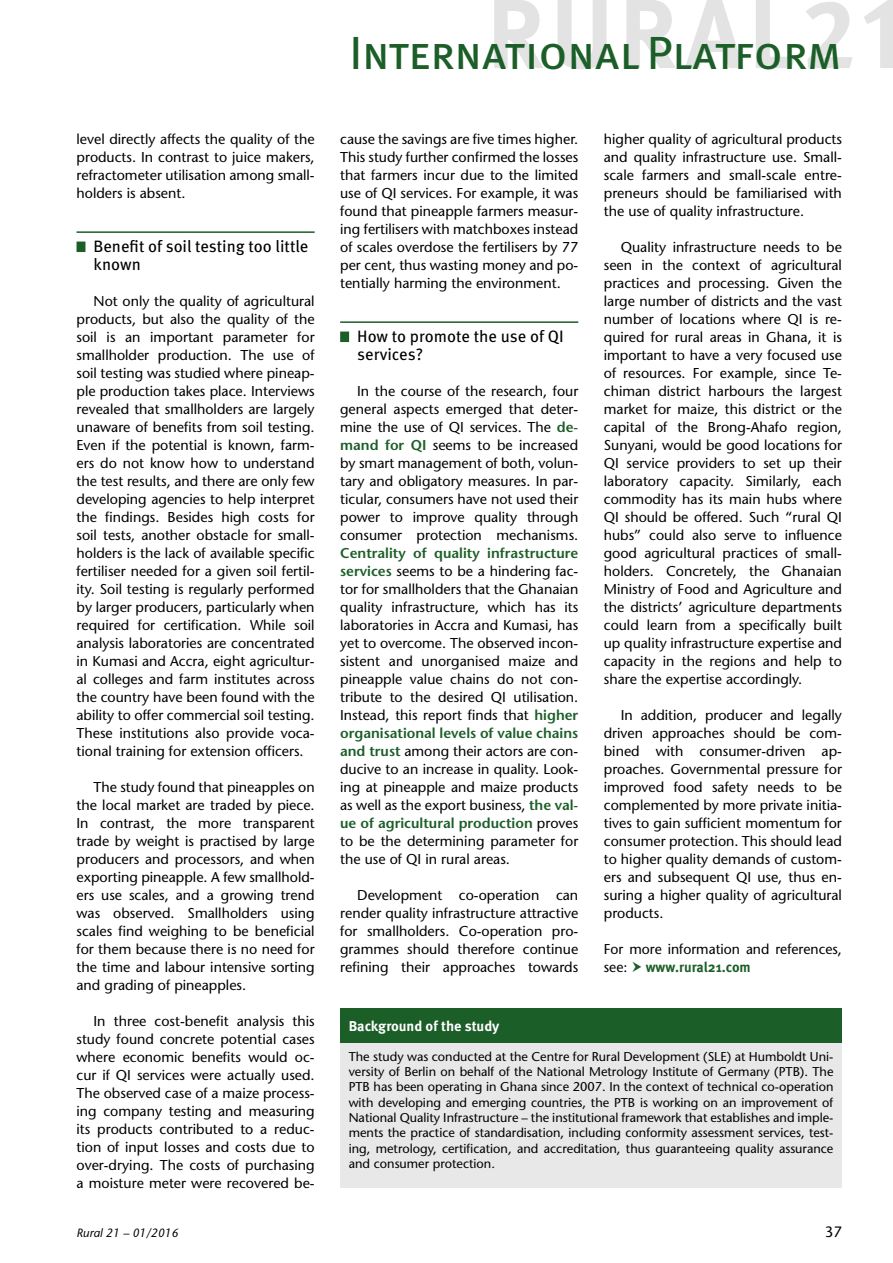
<style>
.page{position:relative;width:893px;height:1263px;background:#fff}
.page>*{position:absolute;margin:0;border:0;box-sizing:border-box;transform-origin:0 0}
.t1{font:46.5px "Meta Pro";letter-spacing:-.01em;color:#1c5e28}
.t2{font:16.5px/18px "Meta Pro";color:#000}
.t3{font:500 15px "Stone Sans Std";color:#000}
.t4{font:500 14.25px/18px "Stone Sans Std";color:#000;text-align:justify}
.t5{font:700 14.25px "Meta Pro";color:#fff}
.t6{font:700 14.25px "Meta Pro";color:#1c5e28}
.t7{font:500 12.75px/15.3px "Stone Sans Std";color:#000;text-align:justify}
.t8{font:italic 500 12px "Stone Sans Std";color:#000}
.s1{font-weight:600;color:#1c5e28}
</style>
<div class="page">
<svg style="left:494px;top:0;width:399px;height:69px"></svg>
<div style="left:340px;top:1009px;width:502px;height:34px;background:#1c5e28"></div>
<div style="left:340px;top:1043px;width:502px;height:144px;background:#e8e8e8"></div>
<hr style="left:77px;top:231px;width:238px;height:2px;background:#1c5e28">
<div style="left:77px;top:242px;width:8px;height:10px;background:#1c5e28"></div>
<hr style="left:340px;top:321px;width:238px;height:2px;background:#1c5e28">
<div style="left:340px;top:332px;width:9px;height:10px;background:#1c5e28"></div>
<h1 class="t1" style="left:349px;top:23px;width:494px">International Platform</h1>
<p class="t4" style="left:77px;top:130px;width:240px">level directly affects the quality of the products. In contrast to juice makers, refractometer utilisation among small&shy;holders is absent.</p>
<p class="t2" style="left:94px;top:238px;width:216px">Benefit of soil testing too little known</p>
<p class="t4" style="left:77px;top:292px;width:240px;text-indent:17px">Not only the quality of agricultural products, but also the quality of the soil is an important parameter for smallholder production. The use of soil testing was studied where pineap&shy;ple production takes place. Interviews revealed that smallholders are largely unaware of benefits from soil testing.<br>Even if the potential is known, farm&shy;ers do not know how to understand the test results, and there are only few developing agencies to help interpret the findings. Besides high costs for soil tests, another obstacle for small&shy;holders is the lack of available specific fertiliser needed for a given soil fertil&shy;ity. Soil testing is regularly performed by larger producers, particularly when required for certification. While soil analysis laboratories are concentrated in Kumasi and Accra, eight agricultur&shy;al colleges and farm institutes across the country have been found with the ability to offer commercial soil testing.<br>These institutions also provide voca&shy;tional training for extension officers.</p>
<p class="t4" style="left:77px;top:778px;width:240px;text-indent:17px">The study found that pineapples on the local market are traded by piece.<br>In contrast, the more transparent trade by weight is practised by large producers and processors, and when exporting pineapple. A few smallhold&shy;ers use scales, and a growing trend was observed. Smallholders using scales find weighing to be beneficial for them because there is no need for the time and labour intensive sorting and grading of pineapples.</p>
<p class="t4" style="left:77px;top:1012px;width:240px;text-indent:17px">In three cost-benefit analysis this study found concrete potential cases where economic benefits would oc&shy;cur if QI services were actually used.<br>The observed case of a maize process&shy;ing company testing and measuring its products contributed to a reduc&shy;tion of input losses and costs due to over-drying. The costs of purchasing a moisture meter were recovered be-</p>
<p class="t4" style="left:340px;top:130px;width:240px">cause the savings are five times higher.<br>This study further confirmed the losses that farmers incur due to the limited use of QI services. For example, it was found that pineapple farmers measur&shy;ing fertilisers with matchboxes instead of scales overdose the fertilisers by 77 per cent, thus wasting money and po&shy;tentially harming the environment.</p>
<p class="t2" style="left:357px;top:328px;width:208px">How to promote the use of QI services?</p>
<p class="t4" style="left:340px;top:382px;width:240px;text-indent:17px">In the course of the research, four general aspects emerged that deter&shy;mine the use of QI services. The <span class="s1">de&shy;mand for QI</span> seems to be increased by smart management of both, volun&shy;tary and obligatory measures. In par&shy;ticular, consumers have not used their power to improve quality through consumer protection mechanisms.</p>
<p class="t4" style="left:340px;top:544px;width:240px"><span class="s1">Centrality of quality infrastructure services</span> seems to be a hindering fac&shy;tor for smallholders that the Ghanaian quality infrastructure, which has its laboratories in Accra and Kumasi, has yet to overcome. The observed incon&shy;sistent and unorganised maize and pineapple value chains do not con&shy;tribute to the desired QI utilisation.<br>Instead, this report finds that <span class="s1">higher organisational levels of value chains and trust</span> among their actors are con&shy;ducive to an increase in quality. Look&shy;ing at pineapple and maize products as well as the export business, <span class="s1">the val&shy;ue of agricultural production</span> proves to be the determining parameter for the use of QI in rural areas.</p>
<p class="t4" style="left:340px;top:886px;width:240px;text-indent:17px">Development co-operation can render quality infrastructure attractive for smallholders. Co-operation pro&shy;grammes should therefore continue refining their approaches towards</p>
<p class="t4" style="left:604px;top:130px;width:240px">higher quality of agricultural products and quality infrastructure use. Small&shy;scale farmers and small-scale entre&shy;preneurs should be familiarised with the use of quality infrastructure.</p>
<p class="t4" style="left:604px;top:238px;width:240px;text-indent:17px">Quality infrastructure needs to be seen in the context of agricultural practices and processing. Given the large number of districts and the vast number of locations where QI is re&shy;quired for rural areas in Ghana, it is important to have a very focused use of resources. For example, since Te&shy;chiman district harbours the largest market for maize, this district or the capital of the Brong-Ahafo region, Sunyani, would be good locations for QI service providers to set up their laboratory capacity. Similarly, each commodity has its main hubs where QI should be offered. Such “rural QI hubs” could also serve to influence good agricultural practices of small&shy;holders. Concretely, the Ghanaian Ministry of Food and Agriculture and the districts’ agriculture departments could learn from a specifically built up quality infrastructure expertise and capacity in the regions and help to share the expertise accordingly.</p>
<p class="t4" style="left:604px;top:706px;width:240px;text-indent:17px">In addition, producer and legally driven approaches should be com&shy;bined with consumer-driven ap&shy;proaches. Governmental pressure for improved food safety needs to be complemented by more private initia&shy;tives to gain sufficient momentum for consumer protection. This should lead to higher quality demands of custom&shy;ers and subsequent QI use, thus en&shy;suring a higher quality of agricultural products.</p>
<p class="t4" style="left:604px;top:940px;width:240px">For more information and references, see:</p>
<p class="t6" style="left:646px;top:958px;width:107px">www.rural21.com</p>
<p class="t5" style="left:349px;top:1017px;width:152px">Background of the study</p>
<p class="t7" style="left:349px;top:1049px;width:486px">The study was conducted at the Centre for Rural Development (SLE) at Humboldt Uni&shy;versity of Berlin on behalf of the National Metrology Institute of Germany (PTB). The PTB has been operating in Ghana since 2007. In the context of technical co-operation with developing and emerging countries, the PTB is working on an improvement of National Quality Infrastructure – the institutional framework that establishes and imple&shy;ments the practice of standardisation, including conformity assessment services, test&shy;ing, metrology, certification, and accreditation, thus guaranteeing quality assurance and consumer protection.</p>
<p class="t8" style="left:77px;top:1226px;width:103px">Rural 21 – 01/2016</p>
<p class="t3" style="left:825px;top:1223px;width:19px">37</p>
</div>
